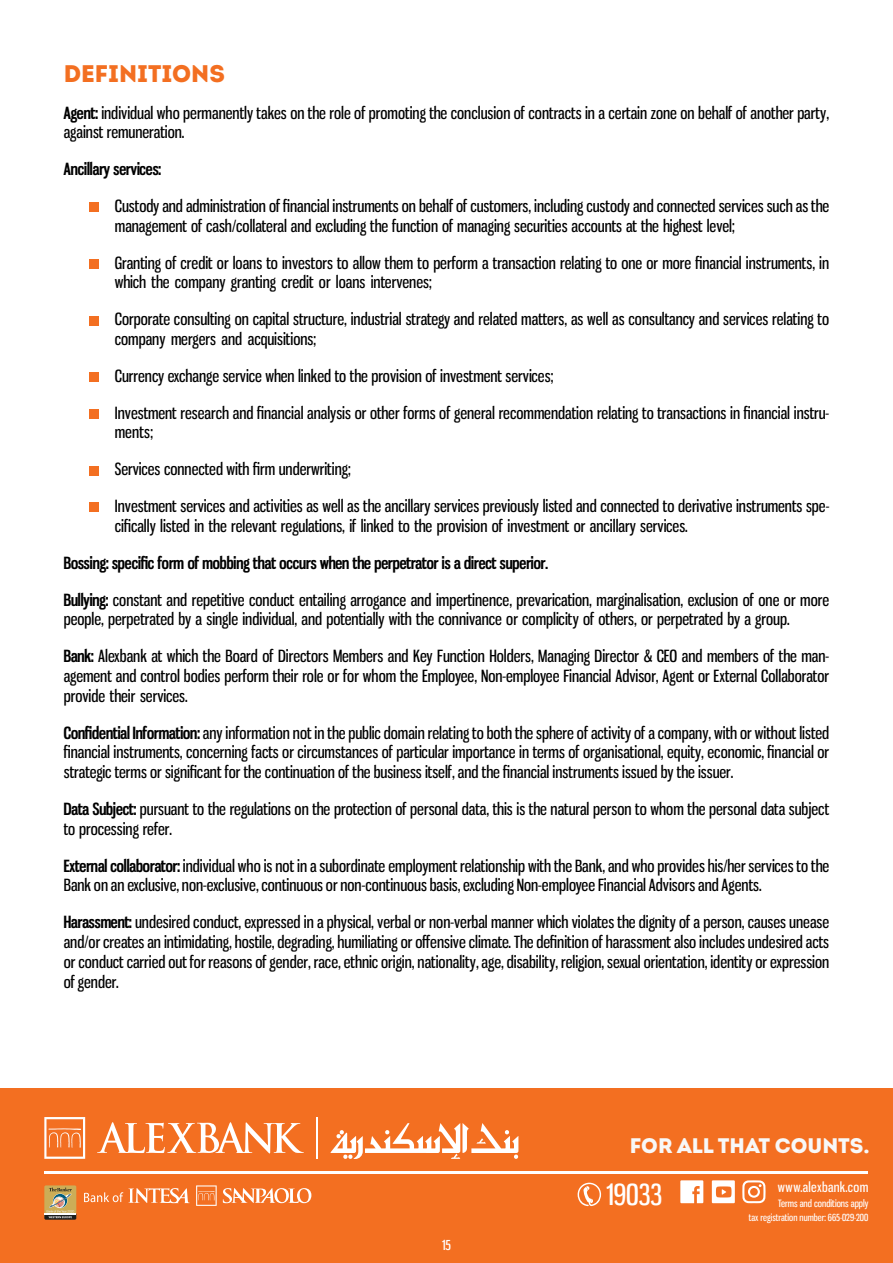
<style>
.page{position:relative;width:893px;height:1263px;background:#fff}
.page>*{position:absolute;margin:0;border:0;box-sizing:border-box;transform-origin:0 0}
.t1{font:28.8px "Gnuolane Rg";color:#fff}
.t2{font:900 24px "Intro";color:#f36f21}
.t3{font:900 21px "Intro";color:#f8f8f8}
.t4{font:16.5px/19.8px "Gnuolane";color:#000}
.t5{font:700 16.5px "Gnuolane";color:#000}
.t6{font:13.65px "Gnuolane Rg";letter-spacing:.02em;color:#fff}
.t7{font:13.5px "Gnuolane";color:#fff}
.t8{font:9.9px "Gnuolane Free";color:#fff}
.t9{font:9.6px "Gnuolane";color:#fff}
.s1{font-weight:700}
</style>
<div class="page">
<div style="left:89px;top:203px;width:10px;height:9px;background:#f36f21"></div>
<div style="left:89px;top:259px;width:10px;height:10px;background:#f36f21"></div>
<div style="left:89px;top:316px;width:10px;height:9px;background:#f36f21"></div>
<div style="left:89px;top:372px;width:10px;height:10px;background:#f36f21"></div>
<div style="left:89px;top:409px;width:10px;height:10px;background:#f36f21"></div>
<div style="left:89px;top:466px;width:10px;height:9px;background:#f36f21"></div>
<div style="left:89px;top:503px;width:10px;height:9px;background:#f36f21"></div>
<div style="left:0;top:1089px;width:893px;height:174px;background:#f36f21"></div>
<hr style="left:44px;top:1171px;width:824px;height:2px;background:#fff">
<svg style="left:223px;top:1188px;width:88px;height:15px"></svg>
<svg style="left:84px;top:1188px;width:106px;height:15px"></svg>
<svg style="left:196px;top:1185px;width:21px;height:21px"></svg>
<svg style="left:44px;top:1117px;width:41px;height:42px"></svg>
<hr style="left:316px;top:1117px;width:2px;height:42px;background:#fff">
<svg style="left:331px;top:1123px;width:187px;height:36px"></svg>
<svg style="left:97px;top:1122px;width:207px;height:31px"></svg>
<div style="left:44px;top:1185px;width:32px;height:32px;background:#ccad57;border-radius:2px"></div>
<svg style="left:44px;top:1188px;width:32px;height:32px"></svg>
<svg style="left:680px;top:1180px;width:23px;height:23px"></svg>
<svg style="left:712px;top:1180px;width:23px;height:23px"></svg>
<svg style="left:578px;top:1183px;width:23px;height:23px"></svg>
<svg style="left:742px;top:1180px;width:23px;height:23px"></svg>
<h2 class="t2" style="left:64px;top:58px;width:163px">DEFINITIONS</h2>
<p class="t4" style="left:64px;top:102px;width:767px"><span class="s1">Agent:</span> individual who permanently takes on the role of promoting the conclusion of contracts in a certain zone on behalf of another party, against remuneration.</p>
<p class="t5" style="left:64px;top:157px;width:99px">Ancillary services:</p>
<p class="t4" style="left:115px;top:195px;width:716px">Custody and administration of financial instruments on behalf of customers, including custody and connected services such as the management of cash/collateral and excluding the function of managing securities accounts at the highest level;</p>
<p class="t4" style="left:115px;top:252px;width:716px">Granting of credit or loans to investors to allow them to perform a transaction relating to one or more financial instruments, in which the company granting credit or loans intervenes;</p>
<p class="t4" style="left:115px;top:308px;width:716px">Corporate consulting on capital structure, industrial strategy and related matters, as well as consultancy and services relating to company mergers and acquisitions;</p>
<p class="t4" style="left:115px;top:365px;width:440px">Currency exchange service when linked to the provision of investment services;</p>
<p class="t4" style="left:115px;top:402px;width:716px">Investment research and financial analysis or other forms of general recommendation relating to transactions in financial instru&shy;ments;</p>
<p class="t4" style="left:115px;top:458px;width:237px">Services connected with firm underwriting;</p>
<p class="t4" style="left:115px;top:495px;width:716px">Investment services and activities as well as the ancillary services previously listed and connected to derivative instruments spe&shy;cifically listed in the relevant regulations, if linked to the provision of investment or ancillary services.</p>
<p class="t5" style="left:64px;top:551px;width:486px">Bossing: specific form of mobbing that occurs when the perpetrator is a direct superior.</p>
<p class="t4" style="left:64px;top:588px;width:767px"><span class="s1">Bullying:</span> constant and repetitive conduct entailing arrogance and impertinence, prevarication, marginalisation, exclusion of one or more people, perpetrated by a single individual, and potentially with the connivance or complicity of others, or perpetrated by a group.</p>
<p class="t4" style="left:64px;top:645px;width:767px;text-align:justify"><span class="s1">Bank:</span> Alexbank at which the Board of Directors Members and Key Function Holders, Managing Director &amp; CEO and members of the man&shy;agement and control bodies perform their role or for whom the Employee, Non-employee Financial Advisor, Agent or External Collaborator provide their services.</p>
<p class="t4" style="left:64px;top:721px;width:767px;text-align:justify"><span class="s1">Confidential Information:</span> any information not in the public domain relating to both the sphere of activity of a company, with or without listed financial instruments, concerning facts or circumstances of particular importance in terms of organisational, equity, economic, financial or strategic terms or significant for the continuation of the business itself, and the financial instruments issued by the issuer.</p>
<p class="t4" style="left:64px;top:798px;width:767px"><span class="s1">Data Subject:</span> pursuant to the regulations on the protection of personal data, this is the natural person to whom the personal data subject to processing refer.</p>
<p class="t4" style="left:64px;top:855px;width:767px"><span class="s1">External collaborator:</span> individual who is not in a subordinate employment relationship with the Bank, and who provides his/her services to the<br>Bank on an exclusive, non-exclusive, continuous or non-continuous basis, excluding Non-employee Financial Advisors and Agents.</p>
<p class="t4" style="left:64px;top:911px;width:767px;text-align:justify"><span class="s1">Harassment:</span> undesired conduct, expressed in a physical, verbal or non-verbal manner which violates the dignity of a person, causes unease and/or creates an intimidating, hostile, degrading, humiliating or offensive climate. The definition of harassment also includes undesired acts or conduct carried out for reasons of gender, race, ethnic origin, nationality, age, disability, religion, sexual orientation, identity or expression of gender.</p>
<p class="t3" style="left:630px;top:1132px;width:241px">FOR ALL THAT COUNTS.</p>
<p class="t7" style="left:442px;top:1236px;width:10px">15</p>
<h1 class="t1" style="left:607px;top:1177px;width:57px">19033</h1>
<p class="t6" style="left:778px;top:1179px;width:92px">www.alexbank.com</p>
<p class="t9" style="left:749px;top:1211px;width:121px">tax registration number: 665-029-200</p>
<p class="t8" style="left:778px;top:1197px;width:92px">Terms and conditions apply</p>
</div>
